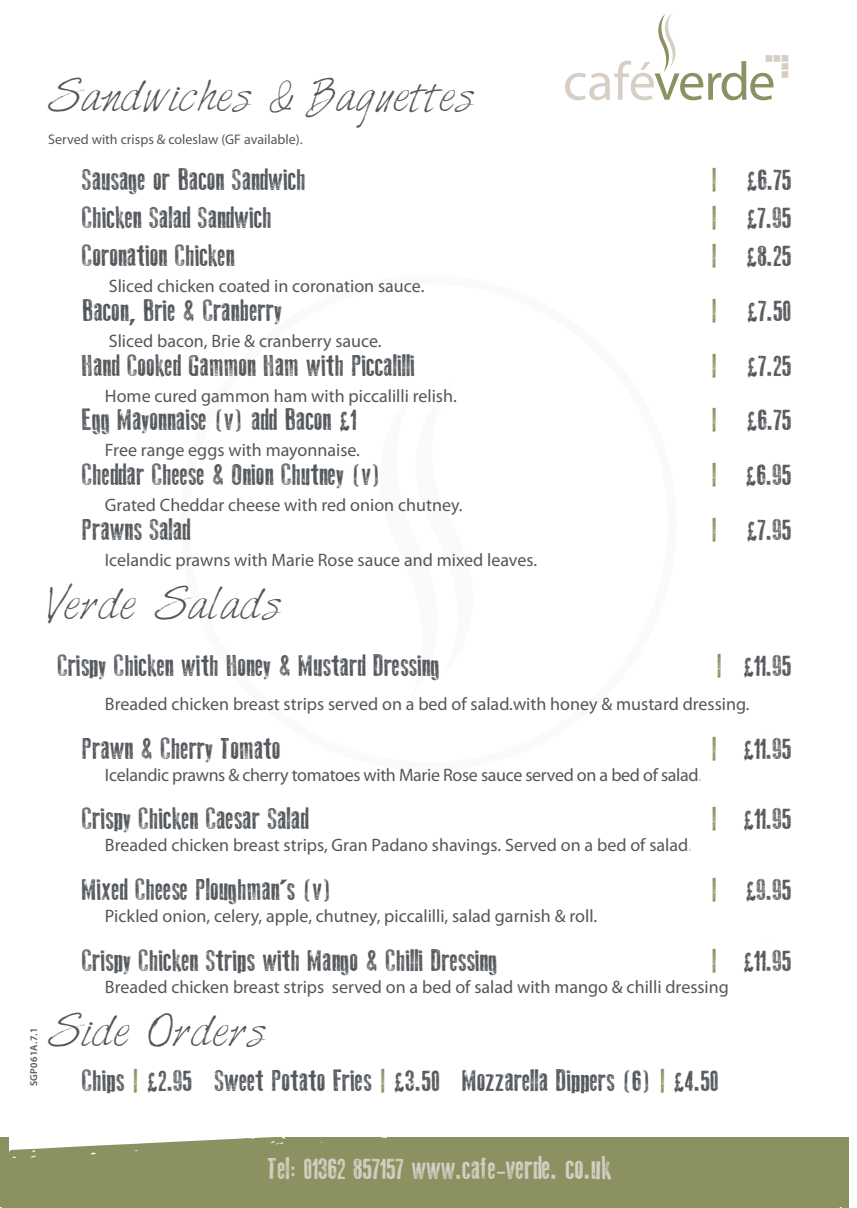
<style>
.page{position:relative;width:857px;height:1208px;background:#fff}
.page>*{position:absolute;margin:0;border:0;box-sizing:border-box;transform-origin:0 0}
.t1{font:38px "Harabara Hand";color:#53575b}
.t2{font:30px "Old Press";color:#53575b}
.t3{font:30px "Old Press";color:#d7cfc4}
.t4{font:18px "Myriad Pro";color:#53575b}
.t5{font:18px "Myriad Pro";letter-spacing:-.02em;color:#53575b}
.t6{font:14px "Myriad Pro";color:#53575b}
.t7{font:600 10px "Myriad Pro";letter-spacing:.03em;color:#53575b}
.s1{color:#8b9161}
.s2{color:#d7cfc4}
.s3{font-size:32px}
</style>
<div class="page">
<div style="left:9px;top:1137px;width:839px;height:71px;background:#8b9161"></div>
<svg style="left:0;top:1137px;width:9px;height:71px"></svg>
<div style="left:781px;top:55px;width:6px;height:7px;background:#d7cfc4"></div>
<div style="left:781px;top:63px;width:6px;height:7px;background:#d7cfc4"></div>
<div style="left:781px;top:71px;width:6px;height:7px;background:#d7cfc4"></div>
<div style="left:773px;top:55px;width:6px;height:7px;background:#d7cfc4"></div>
<svg style="left:565px;top:14px;width:208px;height:86px"></svg>
<p class="t7" style="left:28px;top:1086px;width:60px;rotate:-90deg">SGP061A.7.1</p>
<h1 class="t1" style="left:48px;top:75px;width:427px">Sandwiches &amp; Baguettes</h1>
<p class="t6" style="left:48px;top:134px;width:256px">Served with crisps &amp; coleslaw (GF available).</p>
<h2 class="t2" style="left:82px;top:162px;width:225px">Sausage or Bacon Sandwich</h2>
<h2 class="t2" style="left:710px;top:162px;width:82px"><span class="s1">|</span> £6.75</h2>
<h2 class="t2" style="left:82px;top:200px;width:191px">Chicken Salad Sandwich</h2>
<h2 class="t2" style="left:710px;top:200px;width:82px"><span class="s1">|</span> £7.95</h2>
<h2 class="t2" style="left:82px;top:238px;width:154px">Coronation Chicken</h2>
<h2 class="t2" style="left:710px;top:238px;width:82px"><span class="s1">|</span> £8.25</h2>
<p class="t4" style="left:109px;top:279px;width:317px">Sliced chicken coated in coronation sauce.</p>
<h2 class="t2" style="left:82px;top:293px;width:202px">Bacon, Brie &amp; Cranberry</h2>
<h2 class="t2" style="left:710px;top:293px;width:82px"><span class="s1">|</span> £7.50</h2>
<p class="t4" style="left:109px;top:334px;width:274px">Sliced bacon, Brie &amp; cranberry sauce.</p>
<h2 class="t2" style="left:82px;top:348px;width:334px">Hand Cooked Gammon Ham with Piccalilli</h2>
<h2 class="t2" style="left:710px;top:348px;width:82px"><span class="s1">|</span> £7.25</h2>
<p class="t4" style="left:105px;top:388px;width:353px">Home cured gammon ham with piccalilli relish.</p>
<h2 class="t2" style="left:82px;top:403px;width:276px">Egg Mayonnaise (v) add Bacon £1</h2>
<h2 class="t2" style="left:710px;top:403px;width:82px"><span class="s1">|</span> £6.75</h2>
<p class="t4" style="left:105px;top:443px;width:256px">Free range eggs with mayonnaise.</p>
<h2 class="t2" style="left:82px;top:458px;width:300px">Cheddar Cheese &amp; Onion Chutney (v)</h2>
<h2 class="t2" style="left:710px;top:458px;width:82px"><span class="s1">|</span> £6.95</h2>
<p class="t4" style="left:105px;top:498px;width:359px">Grated Cheddar cheese with red onion chutney.</p>
<h2 class="t2" style="left:82px;top:513px;width:110px">Prawns Salad</h2>
<h2 class="t2" style="left:710px;top:513px;width:82px"><span class="s1">|</span> £7.95</h2>
<p class="t4" style="left:105px;top:553px;width:433px">Icelandic prawns with Marie Rose sauce and mixed leaves.</p>
<h1 class="t1" style="left:48px;top:583px;width:234px">Verde Salads</h1>
<h2 class="t2" style="left:58px;top:649px;width:383px">Crispy Chicken with Honey &amp; Mustard Dressing</h2>
<h2 class="t2" style="left:715px;top:649px;width:77px"><span class="s1">|</span> £11.95</h2>
<p class="t4" style="left:105px;top:696px;width:645px">Breaded chicken breast strips served on a bed of salad.with honey &amp; mustard dressing.</p>
<h2 class="t2" style="left:82px;top:731px;width:200px">Prawn &amp; Cherry Tomato</h2>
<h2 class="t2" style="left:710px;top:731px;width:82px"><span class="s1">|</span> £11.95</h2>
<p class="t5" style="left:105px;top:767px;width:598px">Icelandic prawns &amp; cherry tomatoes with Marie Rose sauce served on a bed of salad<span class="s2">.</span></p>
<h2 class="t2" style="left:82px;top:802px;width:228px">Crispy Chicken Caesar Salad</h2>
<h2 class="t2" style="left:710px;top:802px;width:82px"><span class="s1">|</span> £11.95</h2>
<p class="t4" style="left:105px;top:838px;width:588px">Breaded chicken breast strips, Gran Padano shavings. Served on a bed of salad<span class="s2">.</span></p>
<h2 class="t2" style="left:82px;top:873px;width:251px">Mixed Cheese Ploughman’s (v)</h2>
<h2 class="t2" style="left:710px;top:873px;width:82px"><span class="s1">|</span> £9.95</h2>
<p class="t4" style="left:105px;top:909px;width:493px">Pickled onion, celery, apple, chutney, piccalilli, salad garnish &amp; roll.</p>
<h2 class="t2" style="left:82px;top:943px;width:416px">Crispy Chicken Strips with Mango &amp; Chilli Dressing</h2>
<h2 class="t2" style="left:710px;top:943px;width:82px"><span class="s1">|</span> £11.95</h2>
<p class="t4" style="left:105px;top:980px;width:625px">Breaded chicken breast strips served on a bed of salad with mango &amp; chilli dressing</p>
<h1 class="t1" style="left:48px;top:1010px;width:218px">Side Orders</h1>
<h2 class="t2" style="left:82px;top:1064px;width:638px">Chips <span class="s1">|</span> £2.95 Sweet Potato Fries <span class="s1">|</span> £3.50 Mozzarella Dippers (6) <span class="s1">|</span> £4.50</h2>
<h2 class="t3" style="left:268px;top:1152px;width:345px">Tel: 01362 857157 www.cafe-<span class="s3">verde. co.uk</span></h2>
</div>
